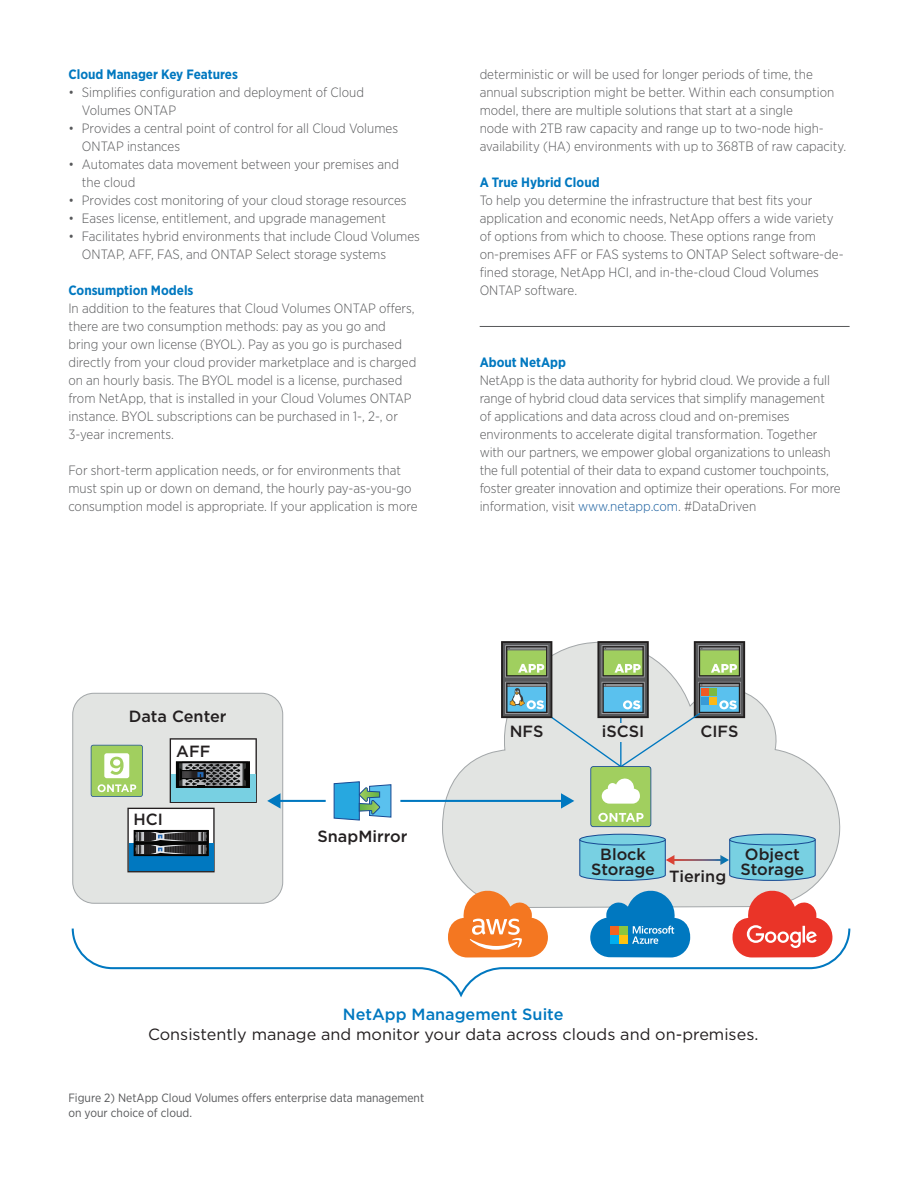
<style>
.page{position:relative;width:918px;height:1188px;background:#fff}
.page>*{position:absolute;margin:0;border:0;box-sizing:border-box;transform-origin:0 0}
.t1{font:16.2px/19.5px "Gotham";color:#231f20;text-align:center}
.t2{font:500 16.2px/14.9px "Gotham";color:#231f20}
.Body{font:300 13.5px/18px "Gotham Narrow";color:#57585a}
.About_NetApp_Body{font:300 13.5px/18px "Gotham Narrow";color:#57585a}
.Body_Head_L1{font:700 13.5px "Gotham Narrow";color:#0078c0}
.About_NetApp_Head{font:700 13.5px "Gotham Narrow";color:#0078c0}
.Figure_Caption{font:12px/15px "Gotham Narrow";color:#57585a}
.s1{color:#175d9e}
.s2{font-weight:500;color:#0078c0}
</style>
<div class="page">
<hr style="left:480px;top:326px;width:370px;height:1px;background:#57585a">
<div style="left:73px;top:693px;width:210px;height:210px;background:#e2e4e2;border-radius:21px"></div>
<div style="left:72px;top:693px;width:211px;height:211px;border:1px solid #a3a7a9;border-radius:21px"></div>
<svg style="left:442px;top:641px;width:399px;height:267px"></svg>
<div style="left:580px;top:834px;width:85px;height:11px;background:#78d0e2;border-radius:50%"></div>
<div style="left:579px;top:834px;width:87px;height:12px;border:1px solid #174a93;border-radius:50%"></div>
<div style="left:730px;top:834px;width:85px;height:11px;background:#78d0e2;border-radius:50%"></div>
<div style="left:729px;top:834px;width:87px;height:12px;border:1px solid #174a93;border-radius:50%"></div>
<svg style="left:333px;top:781px;width:59px;height:40px"></svg>
<svg style="left:448px;top:889px;width:100px;height:37px"></svg>
<svg style="left:590px;top:889px;width:100px;height:37px;background:#69abd2"></svg>
<svg style="left:732px;top:889px;width:101px;height:37px"></svg>
<svg style="left:91px;top:738px;width:166px;height:134px"></svg>
<hr style="left:278px;top:800px;width:48px;height:2px;background:#0078c0">
<svg style="left:267px;top:793px;width:14px;height:16px"></svg>
<hr style="left:400px;top:800px;width:163px;height:2px;background:#0078c0">
<svg style="left:579px;top:839px;width:237px;height:42px;background:#90ccdb"></svg>
<svg style="left:501px;top:641px;width:244px;height:186px;background:#becbc0"></svg>
<svg style="left:71px;top:926px;width:780px;height:72px"></svg>
<p class="Body_Head_L1" style="left:68px;top:66px;width:171px">Cloud Manager Key Features</p>
<p class="About_NetApp_Body" style="left:82px;top:83px;width:284px;text-indent:-14px">• Simplifies configuration and deployment of Cloud<br>Volumes ONTAP</p>
<p class="About_NetApp_Body" style="left:82px;top:119px;width:318px;text-indent:-14px">• Provides a central point of control for all Cloud Volumes<br>ONTAP instances</p>
<p class="About_NetApp_Body" style="left:82px;top:155px;width:319px;text-indent:-14px">• Automates data movement between your premises and the cloud</p>
<p class="About_NetApp_Body" style="left:68px;top:191px;width:340px">• Provides cost monitoring of your cloud storage resources</p>
<p class="About_NetApp_Body" style="left:68px;top:209px;width:319px">• Eases license, entitlement, and upgrade management</p>
<p class="About_NetApp_Body" style="left:82px;top:227px;width:340px;text-indent:-14px">• Facilitates hybrid environments that include Cloud Volumes<br>ONTAP, AFF, FAS, and ONTAP Select storage systems</p>
<p class="Body_Head_L1" style="left:68px;top:282px;width:127px">Consumption Models</p>
<p class="Body" style="left:68px;top:299px;width:349px">In addition to the features that Cloud Volumes ONTAP offers, there are two consumption methods: pay as you go and bring your own license (BYOL). Pay as you go is purchased directly from your cloud provider marketplace and is charged on an hourly basis. The BYOL model is a license, purchased from NetApp, that is installed in your Cloud Volumes ONTAP instance. BYOL subscriptions can be purchased in 1-, 2-, or 3-year increments.</p>
<p class="Body" style="left:68px;top:461px;width:351px">For short-term application needs, or for environments that must spin up or down on demand, the hourly pay-as-you-go consumption model is appropriate. If your application is more</p>
<p class="Body" style="left:480px;top:65px;width:368px">deterministic or will be used for longer periods of time, the annual subscription might be better. Within each consumption model, there are multiple solutions that start at a single<br>node with 2TB raw capacity and range up to two-node high&shy;availability (HA) environments with up to 368TB of raw capacity.</p>
<p class="Body_Head_L1" style="left:480px;top:174px;width:121px">A True Hybrid Cloud</p>
<p class="Body" style="left:480px;top:191px;width:365px">To help you determine the infrastructure that best fits your application and economic needs, NetApp offers a wide variety of options from which to choose. These options range from on-premises AFF or FAS systems to ONTAP Select software-de&shy;fined storage, NetApp HCI, and in-the-cloud Cloud Volumes ONTAP software.</p>
<p class="About_NetApp_Head" style="left:480px;top:354px;width:88px">About NetApp</p>
<p class="About_NetApp_Body" style="left:480px;top:371px;width:363px">NetApp is the data authority for hybrid cloud. We provide a full range of hybrid cloud data services that simplify management<br>of applications and data across cloud and on-premises environments to accelerate digital transformation. Together with our partners, we empower global organizations to unleash the full potential of their data to expand customer touchpoints, foster greater innovation and optimize their operations. For more information, visit <span class="s1">www.netapp.com</span>. #DataDriven</p>
<p class="t2" style="left:129px;top:709px;width:99px">Data Center</p>
<p class="t2" style="left:176px;top:743px;width:36px">AFF</p>
<p class="t2" style="left:134px;top:812px;width:31px">HCI</p>
<p class="t2" style="left:318px;top:829px;width:92px">SnapMirror</p>
<p class="t2" style="left:510px;top:724px;width:35px">NFS</p>
<p class="t2" style="left:602px;top:724px;width:44px">iSCSI</p>
<p class="t2" style="left:700px;top:724px;width:40px">CIFS</p>
<p class="t2" style="left:591px;top:847px;width:65px;text-align:center">Block<br>Storage</p>
<p class="t2" style="left:669px;top:868px;width:58px">Tiering</p>
<p class="t2" style="left:741px;top:847px;width:65px">Object<br>Storage</p>
<p class="t1" style="left:148px;top:1004px;width:612px"><span class="s2">NetApp Management Suite<br></span>Consistently manage and monitor your data across clouds and on-premises.</p>
<p class="Figure_Caption" style="left:68px;top:1090px;width:357px">Figure 2) NetApp Cloud Volumes offers enterprise data management on your choice of cloud.</p>
</div>
